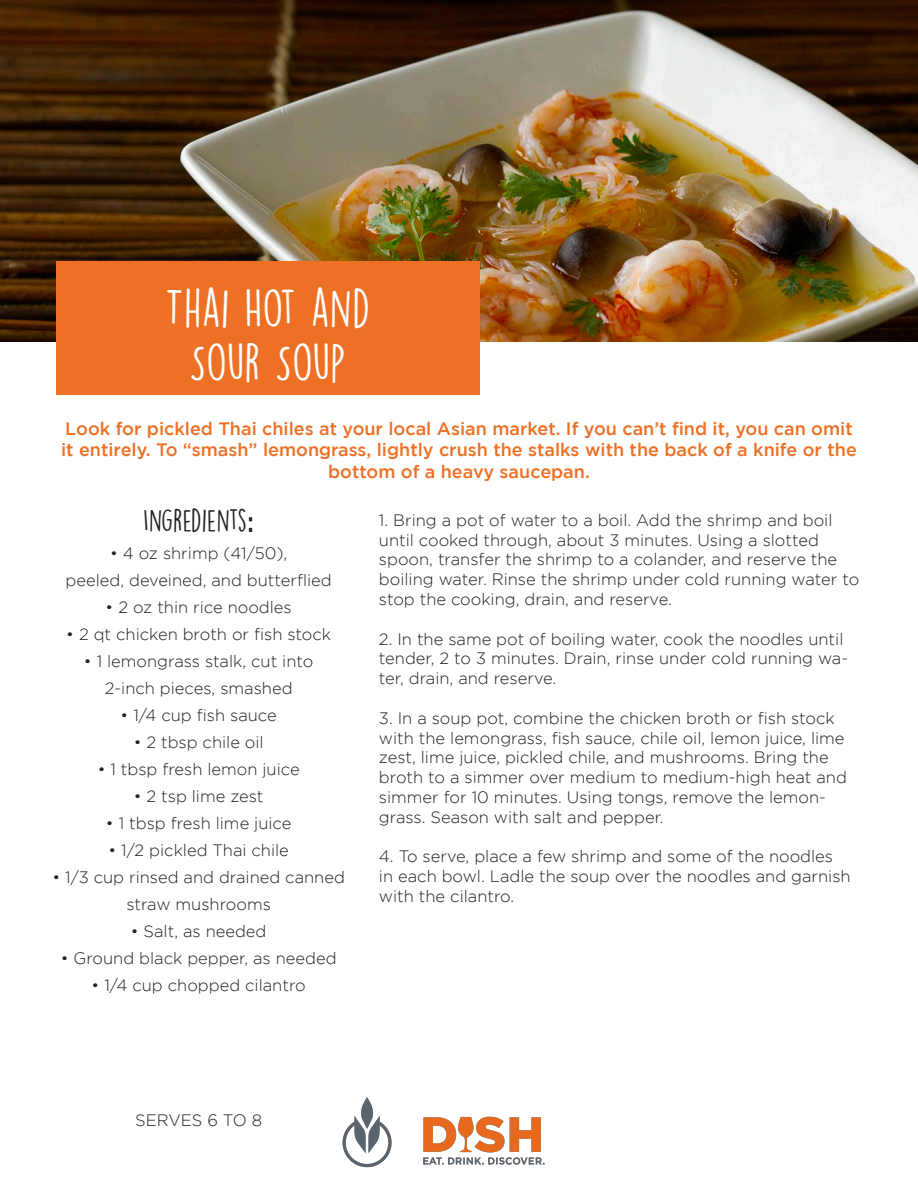
<style>
.page{position:relative;width:918px;height:1188px;background:#fff}
.page>*{position:absolute;margin:0;border:0;box-sizing:border-box;transform-origin:0 0}
.t1{font:48px/54px "DK Lemon Yellow Sun";color:#fff;text-align:center}
.t2{font:28.5px "DK Lemon Yellow Sun";color:#231f20}
.t3{font:500 18px "Gotham";color:#ed7025}
.t4{font:300 16.5px/19.8px "Gotham";color:#231f20}
.s1{font-family:"Raleway";font-weight:700}
</style>
<div class="page">
<img style="left:0;top:0;width:918px;height:341px">
<div style="left:56px;top:261px;width:424px;height:134px;background:#ed7025"></div>
<img style="left:342px;top:1097px;width:203px;height:71px">
<p class="t1" style="left:165px;top:282px;width:207px">THAI HOT AND<br>SOUR SOUP</p>
<p class="t3" style="left:65px;top:418px;width:789px">Look for pickled Thai chiles at your local Asian market. If you can’t find it, you can omit</p>
<p class="t3" style="left:61px;top:440px;width:797px">it entirely. To “smash” lemongrass, lightly crush the stalks with the back of a knife or the</p>
<p class="t3" style="left:328px;top:461px;width:263px">bottom of a heavy saucepan.</p>
<p class="t2" style="left:143px;top:503px;width:112px">INGREDIENTS<span class="s1">:</span></p>
<p class="t4" style="left:110px;top:543px;width:179px">• 4 oz shrimp (41/50),</p>
<p class="t4" style="left:66px;top:570px;width:268px">peeled, deveined, and butterflied</p>
<p class="t4" style="left:106px;top:597px;width:188px">• 2 oz thin rice noodles</p>
<p class="t4" style="left:66px;top:624px;width:266px">• 2 qt chicken broth or fish stock</p>
<p class="t4" style="left:84px;top:651px;width:231px">• 1 lemongrass stalk, cut into</p>
<p class="t4" style="left:105px;top:678px;width:189px">2-inch pieces, smashed</p>
<p class="t4" style="left:121px;top:705px;width:158px">• 1/4 cup fish sauce</p>
<p class="t4" style="left:134px;top:732px;width:132px">• 2 tbsp chile oil</p>
<p class="t4" style="left:98px;top:759px;width:203px">• 1 tbsp fresh lemon juice</p>
<p class="t4" style="left:134px;top:786px;width:131px">• 2 tsp lime zest</p>
<p class="t4" style="left:106px;top:813px;width:187px">• 1 tbsp fresh lime juice</p>
<p class="t4" style="left:108px;top:840px;width:182px">• 1/2 pickled Thai chile</p>
<p class="t4" style="left:52px;top:867px;width:294px">• 1/3 cup rinsed and drained canned</p>
<p class="t4" style="left:126px;top:894px;width:146px">straw mushrooms</p>
<p class="t4" style="left:131px;top:921px;width:137px">• Salt, as needed</p>
<p class="t4" style="left:61px;top:948px;width:277px">• Ground black pepper, as needed</p>
<p class="t4" style="left:92px;top:975px;width:216px">• 1/4 cup chopped cilantro</p>
<p class="t4" style="left:379px;top:510px;width:455px">1. Bring a pot of water to a boil. Add the shrimp and boil</p>
<p class="t4" style="left:379px;top:530px;width:442px">until cooked through, about 3 minutes. Using a slotted</p>
<p class="t4" style="left:379px;top:549px;width:460px">spoon, transfer the shrimp to a colander, and reserve the</p>
<p class="t4" style="left:379px;top:569px;width:482px">boiling water. Rinse the shrimp under cold running water to</p>
<p class="t4" style="left:379px;top:589px;width:295px">stop the cooking, drain, and reserve.</p>
<p class="t4" style="left:379px;top:629px;width:466px">2. In the same pot of boiling water, cook the noodles until</p>
<p class="t4" style="left:379px;top:648px;width:471px">tender, 2 to 3 minutes. Drain, rinse under cold running wa&shy;ter, drain, and reserve.</p>
<p class="t4" style="left:379px;top:708px;width:457px">3. In a soup pot, combine the chicken broth or fish stock</p>
<p class="t4" style="left:379px;top:728px;width:467px">with the lemongrass, fish sauce, chile oil, lemon juice, lime</p>
<p class="t4" style="left:379px;top:747px;width:451px">zest, lime juice, pickled chile, and mushrooms. Bring the</p>
<p class="t4" style="left:379px;top:767px;width:469px">broth to a simmer over medium to medium-high heat and</p>
<p class="t4" style="left:379px;top:787px;width:449px">simmer for 10 minutes. Using tongs, remove the lemon&shy;grass. Season with salt and pepper.</p>
<p class="t4" style="left:379px;top:846px;width:456px">4. To serve, place a few shrimp and some of the noodles</p>
<p class="t4" style="left:379px;top:866px;width:473px">in each bowl. Ladle the soup over the noodles and garnish</p>
<p class="t4" style="left:379px;top:886px;width:137px">with the cilantro.</p>
<p class="t4" style="left:135px;top:1110px;width:128px">SERVES 6 TO 8</p>
</div>
